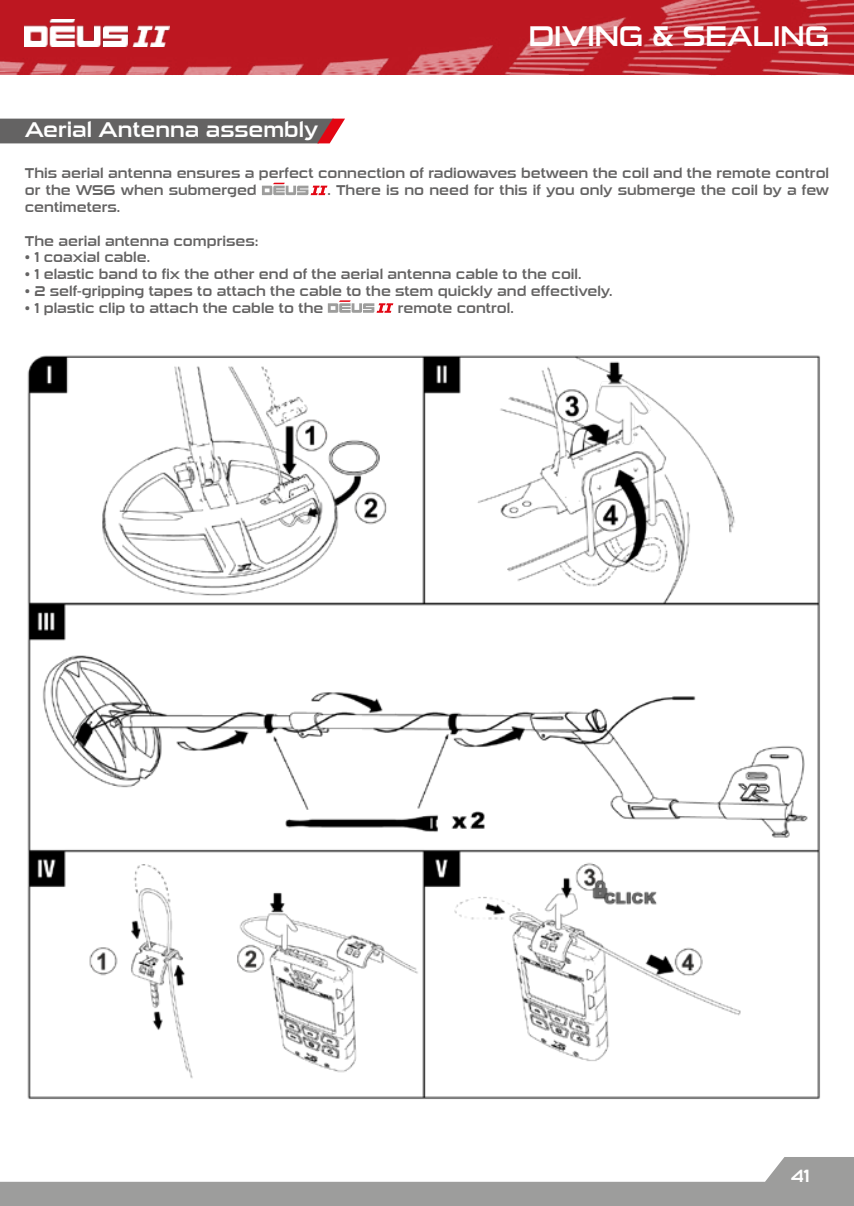
<style>
.page{position:relative;width:854px;height:1206px;background:#fff}
.page>*{position:absolute;margin:0;border:0;box-sizing:border-box;transform-origin:0 0}
.t1{font:28px "Sui Generis Rg";color:#fff}
.t2{font:21px "Sui Generis Rg";color:#fff}
.t3{font:17.5px "Sui Generis Rg";color:#fff}
.t4{font:14px/16.8px "Sui Generis Rg";color:#646363}
</style>
<div class="page">
<svg style="left:0;top:1157px;width:853px;height:48px;fill:#9d9d9c"></svg>
<img style="left:0;top:0;width:853px;height:75px">
<img style="left:25px;top:19px;width:144px;height:28px">
<img style="left:27px;top:355px;width:793px;height:744px">
<svg style="left:262px;top:183px;width:65px;height:12px"></svg>
<svg style="left:328px;top:300px;width:65px;height:13px"></svg>
<div style="left:0;top:119px;width:345px;height:24px;background:#646363"></div>
<h1 class="t1" style="left:528px;top:20px;width:302px">DIVING &amp; SEALING</h1>
<h2 class="t2" style="left:25px;top:118px;width:295px">Aerial Antenna assembly</h2>
<p class="t4" style="left:25px;top:165px;width:805px">This aerial antenna ensures a perfect connection of radiowaves between the coil and the remote control or the WS6 when submerged</p>
<p class="t4" style="left:327px;top:182px;width:503px">. There is no need for this if you only submerge the coil by a few</p>
<p class="t4" style="left:25px;top:199px;width:97px">centimeters.</p>
<p class="t4" style="left:25px;top:232px;width:235px">The aerial antenna comprises:</p>
<p class="t4" style="left:25px;top:249px;width:127px">• 1 coaxial cable.</p>
<p class="t4" style="left:25px;top:266px;width:558px">• 1 elastic band to fix the other end of the aerial antenna cable to the coil.</p>
<p class="t4" style="left:25px;top:283px;width:589px">• 2 self-gripping tapes to attach the cable to the stem quickly and effectively.</p>
<p class="t4" style="left:25px;top:300px;width:300px">• 1 plastic clip to attach the cable to the</p>
<p class="t4" style="left:397px;top:300px;width:118px">remote control.</p>
<p class="t3" style="left:790px;top:1166px;width:20px">41</p>
</div>
